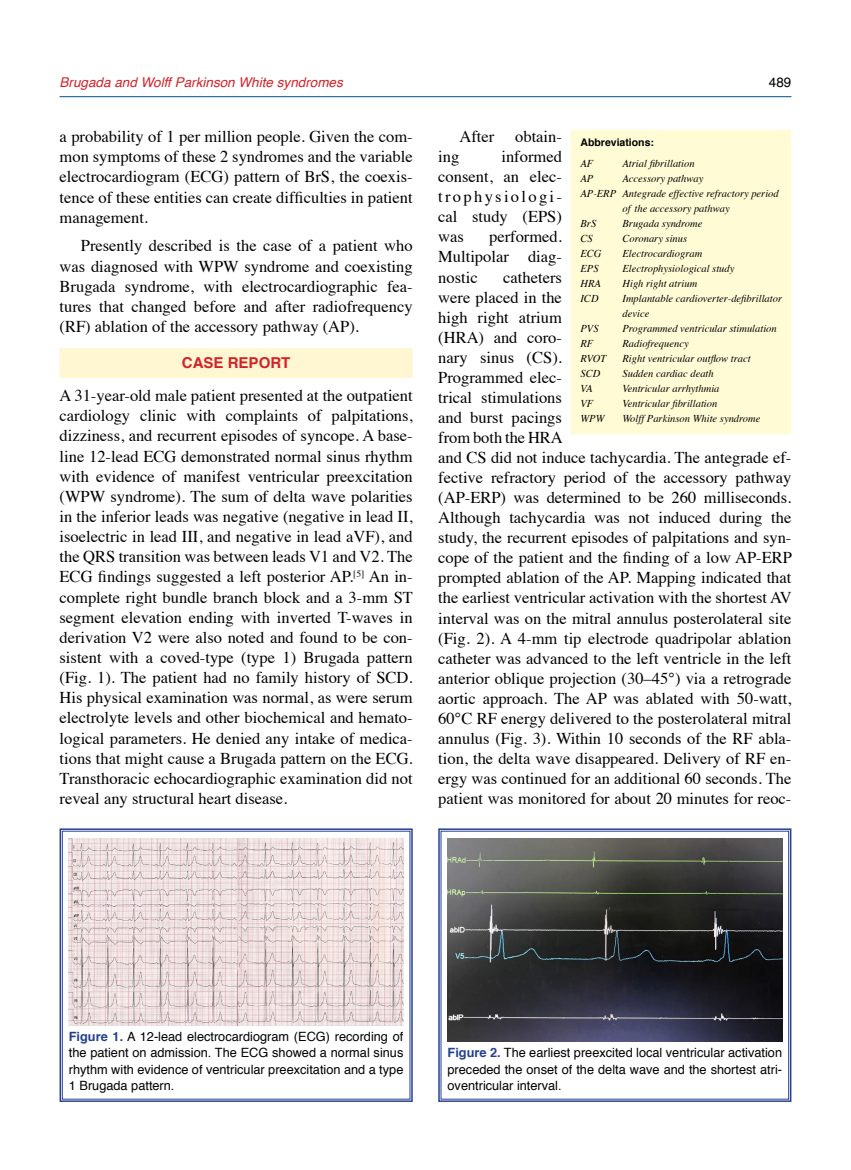
<style>
.page{position:relative;width:851px;height:1170px;background:#fff}
.page>*{position:absolute;margin:0;border:0;box-sizing:border-box;transform-origin:0 0}
.t1{font:16.5px/20.1px "Times";color:#000;text-align:justify}
.t2{font:700 15px "Helvetica";color:#d2232a}
.t3{font:italic 13.5px "Helvetica";color:#d2232a}
.t4{font:13.5px "Helvetica";color:#000}
.t5{font:12.75px/16.5px "Helvetica";color:#000;text-align:justify}
.t6{font:italic 10.5px/15px "Times";color:#000}
.t7{font:700 10.5px "Helvetica";color:#000}
.s1{font-weight:700;color:#25408f}
</style>
<div class="page">
<div style="left:60px;top:348px;width:352px;height:30px;background:#fff6d2"></div>
<div style="left:571px;top:130px;width:219px;height:303px;background:#fffcd5"></div>
<div style="left:570px;top:130px;width:221px;height:304px;border:2px solid #fffcd5"></div>
<svg style="left:59px;top:828px;width:354px;height:274px"></svg>
<img style="left:69px;top:838px;width:334px;height:187px">
<svg style="left:438px;top:828px;width:354px;height:274px"></svg>
<img style="left:447px;top:838px;width:335px;height:203px">
<hr style="left:60px;top:96px;width:731px;height:1px;background:#00508a">
<p class="t3" style="left:60px;top:71px;width:285px">Brugada and Wolff Parkinson White syndromes</p>
<p class="t4" style="left:768px;top:72px;width:24px">489</p>
<p class="t1" style="left:60px;top:125px;width:354px">a probability of 1 per million people. Given the com&shy;mon symptoms of these 2 syndromes and the variable electrocardiogram (ECG) pattern of BrS, the coexis&shy;tence of these entities can create difficulties in patient management.</p>
<p class="t1" style="left:60px;top:234px;width:354px;text-indent:21px">Presently described is the case of a patient who was diagnosed with WPW syndrome and coexisting Brugada syndrome, with electrocardiographic fea&shy;tures that changed before and after radiofrequency (RF) ablation of the accessory pathway (AP).</p>
<p class="t2" style="left:182px;top:351px;width:110px">CASE REPORT</p>
<p class="t1" style="left:60px;top:384px;width:355px">A 31-year-old male patient presented at the outpatient cardiology clinic with complaints of palpitations, dizziness, and recurrent episodes of syncope. A base&shy;line 12-lead ECG demonstrated normal sinus rhythm with evidence of manifest ventricular preexcitation (WPW syndrome). The sum of delta wave polarities in the inferior leads was negative (negative in lead II, isoelectric in lead III, and negative in lead aVF), and the QRS transition was between leads V1 and V2. The ECG findings suggested a left posterior AP.<sup>[5]</sup> An in&shy;complete right bundle branch block and a 3-mm ST segment elevation ending with inverted T-waves in derivation V2 were also noted and found to be con&shy;sistent with a coved-type (type 1) Brugada pattern (Fig. 1). The patient had no family history of SCD.<br>His physical examination was normal, as were serum electrolyte levels and other biochemical and hemato&shy;logical parameters. He denied any intake of medica&shy;tions that might cause a Brugada pattern on the ECG.<br>Transthoracic echocardiographic examination did not reveal any structural heart disease.</p>
<p class="t1" style="left:459px;top:125px;width:36px">After</p>
<p class="t1" style="left:515px;top:125px;width:48px">obtain-</p>
<p class="t7" style="left:580px;top:133px;width:75px">Abbreviations:</p>
<p class="t6" style="left:580px;top:155px;width:14px">AF</p>
<p class="t6" style="left:622px;top:155px;width:74px">Atrial fibrillation</p>
<p class="t6" style="left:580px;top:170px;width:14px">AP</p>
<p class="t6" style="left:622px;top:170px;width:82px">Accessory pathway</p>
<p class="t6" style="left:580px;top:185px;width:200px">AP-ERP Antegrade effective refractory period</p>
<p class="t6" style="left:622px;top:200px;width:109px">of the accessory pathway</p>
<p class="t6" style="left:580px;top:215px;width:17px">BrS</p>
<p class="t6" style="left:622px;top:215px;width:81px">Brugada syndrome</p>
<p class="t6" style="left:580px;top:230px;width:14px">CS</p>
<p class="t6" style="left:622px;top:230px;width:66px">Coronary sinus</p>
<p class="t6" style="left:580px;top:245px;width:23px">ECG</p>
<p class="t6" style="left:622px;top:245px;width:81px">Electrocardiogram</p>
<p class="t6" style="left:580px;top:260px;width:20px">EPS</p>
<p class="t6" style="left:622px;top:260px;width:113px">Electrophysiological study</p>
<p class="t6" style="left:580px;top:275px;width:22px">HRA</p>
<p class="t6" style="left:622px;top:275px;width:76px">High right atrium</p>
<p class="t6" style="left:580px;top:290px;width:20px">ICD</p>
<p class="t6" style="left:622px;top:290px;width:161px">Implantable cardioverter-defibrillator device</p>
<p class="t6" style="left:580px;top:320px;width:20px">PVS</p>
<p class="t6" style="left:622px;top:320px;width:156px">Programmed ventricular stimulation</p>
<p class="t6" style="left:580px;top:335px;width:14px">RF</p>
<p class="t6" style="left:622px;top:335px;width:68px">Radiofrequency</p>
<p class="t6" style="left:580px;top:350px;width:27px">RVOT</p>
<p class="t6" style="left:622px;top:350px;width:130px">Right ventricular outflow tract</p>
<p class="t6" style="left:580px;top:365px;width:21px">SCD</p>
<p class="t6" style="left:622px;top:365px;width:93px">Sudden cardiac death</p>
<p class="t6" style="left:580px;top:380px;width:14px">VA</p>
<p class="t6" style="left:622px;top:380px;width:98px">Ventricular arrhythmia</p>
<p class="t6" style="left:580px;top:395px;width:14px">VF</p>
<p class="t6" style="left:622px;top:395px;width:96px">Ventricular fibrillation</p>
<p class="t6" style="left:580px;top:410px;width:25px">WPW</p>
<p class="t6" style="left:622px;top:410px;width:139px">Wolff Parkinson White syndrome</p>
<p class="t1" style="left:438px;top:145px;width:125px;text-indent:63px">informed consent, an elec&shy;trophysiologi&shy;cal study (EPS) was</p>
<p class="t1" style="left:438px;top:145px;width:23px">ing</p>
<p class="t1" style="left:438px;top:225px;width:125px;text-indent:51px">performed.<br>Multipolar diag&shy;nostic</p>
<p class="t1" style="left:438px;top:265px;width:355px;text-align:left;text-indent:65px">catheters<br>were placed in the<br>high right atrium<br>(HRA) and coro-<br>nary sinus (CS).<br>Programmed elec-<br>trical stimulations<br>and burst pacings<br>from both the HRA<br>and CS did not induce tachycardia. The antegrade ef&shy;fective refractory period of the accessory pathway (AP-ERP) was determined to be 260 milliseconds.<br>Although tachycardia was not induced during the study, the recurrent episodes of palpitations and syn&shy;cope of the patient and the finding of a low AP-ERP prompted ablation of the AP. Mapping indicated that the earliest ventricular activation with the shortest AV interval was on the mitral annulus posterolateral site (Fig. 2). A 4-mm tip electrode quadripolar ablation catheter was advanced to the left ventricle in the left anterior oblique projection (30–45°) via a retrograde aortic approach. The AP was ablated with 50-watt, 60°C RF energy delivered to the posterolateral mitral annulus (Fig. 3). Within 10 seconds of the RF abla&shy;tion, the delta wave disappeared. Delivery of RF en&shy;ergy was continued for an additional 60 seconds. The patient was monitored for about 20 minutes for reoc-</p>
<p class="t5" style="left:69px;top:1028px;width:336px"><span class="s1">Figure 1.</span> A 12-lead electrocardiogram (ECG) recording of the patient on admission. The ECG showed a normal sinus rhythm with evidence of ventricular preexcitation and a type 1 Brugada pattern.</p>
<p class="t5" style="left:447px;top:1044px;width:336px"><span class="s1">Figure 2.</span> The earliest preexcited local ventricular activation preceded the onset of the delta wave and the shortest atri&shy;oventricular interval.</p>
</div>
